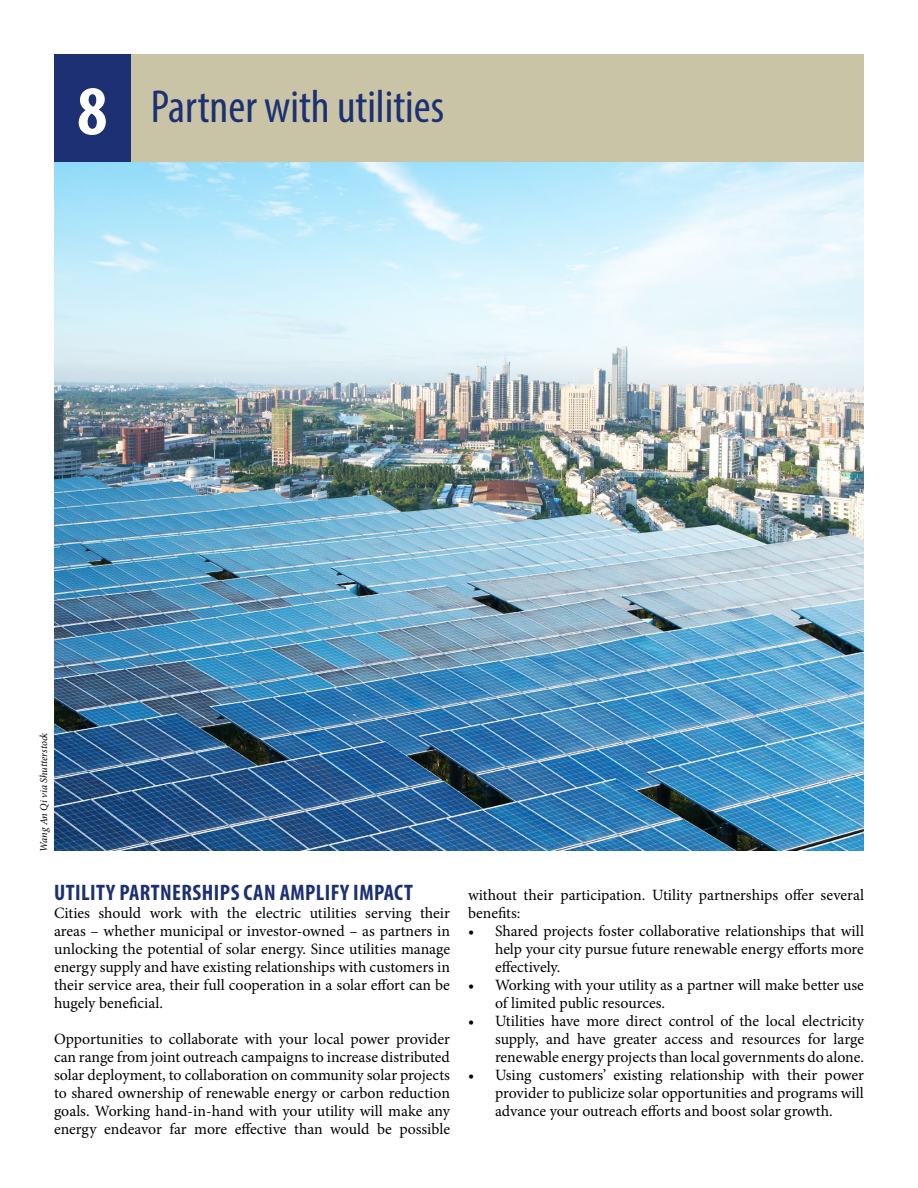
<style>
.page{position:relative;width:918px;height:1188px;background:#fff}
.page>*{position:absolute;margin:0;border:0;box-sizing:border-box;transform-origin:0 0}
.t1{font:condensed 46.5px "Myriad Pro";color:#1c3073}
.t2{font:700 condensed 22.5px "Myriad Pro";letter-spacing:.02em;color:#1c3073}
.t3{font:15.75px/18px "Minion Pro";color:#000;text-align:justify}
.t4{font:italic 10.5px "Minion Pro";letter-spacing:-.01em;color:#000}
.s1{font-weight:700;font-size:70.5px;color:#fff}
</style>
<div class="page">
<img style="left:54px;top:162px;width:810px;height:688px">
<div style="left:131px;top:54px;width:733px;height:108px;background:#c9c4a5"></div>
<div style="left:54px;top:54px;width:77px;height:108px;background:#1c3073"></div>
<h1 class="t1" style="left:77px;top:79px;width:368px"><span class="s1">8</span> Partner with utilities</h1>
<p class="t4" style="left:37px;top:852px;width:120px;rotate:-90deg">Wang An Qi via Shutterstock</p>
<h2 class="t2" style="left:54px;top:878px;width:360px">UTILITY PARTNERSHIPS CAN AMPLIFY IMPACT</h2>
<p class="t3" style="left:54px;top:904px;width:398px">Cities should work with the electric utilities serving their areas – whether municipal or investor-owned – as partners in unlocking the potential of solar energy. Since utilities manage energy supply and have existing relationships with customers in their service area, their full cooperation in a solar effort can be hugely beneficial.</p>
<p class="t3" style="left:54px;top:1030px;width:398px">Opportunities to collaborate with your local power provider can range from joint outreach campaigns to increase distributed solar deployment, to collaboration on community solar projects to shared ownership of renewable energy or carbon reduction goals. Working hand-in-hand with your utility will make any energy endeavor far more effective than would be possible</p>
<p class="t3" style="left:468px;top:886px;width:398px">without their participation. Utility partnerships offer several benefits:</p>
<p class="t3" style="left:495px;top:922px;width:370px;text-indent:-27px">• Shared projects foster collaborative relationships that will help your city pursue future renewable energy efforts more effectively.</p>
<p class="t3" style="left:495px;top:976px;width:370px;text-indent:-27px">• Working with your utility as a partner will make better use of limited public resources.</p>
<p class="t3" style="left:495px;top:1012px;width:371px;text-indent:-27px">• Utilities have more direct control of the local electricity supply, and have greater access and resources for large renewable energy projects than local governments do alone.</p>
<p class="t3" style="left:495px;top:1066px;width:371px;text-indent:-27px">• Using customers’ existing relationship with their power provider to publicize solar opportunities and programs will advance your outreach efforts and boost solar growth.</p>
</div>
